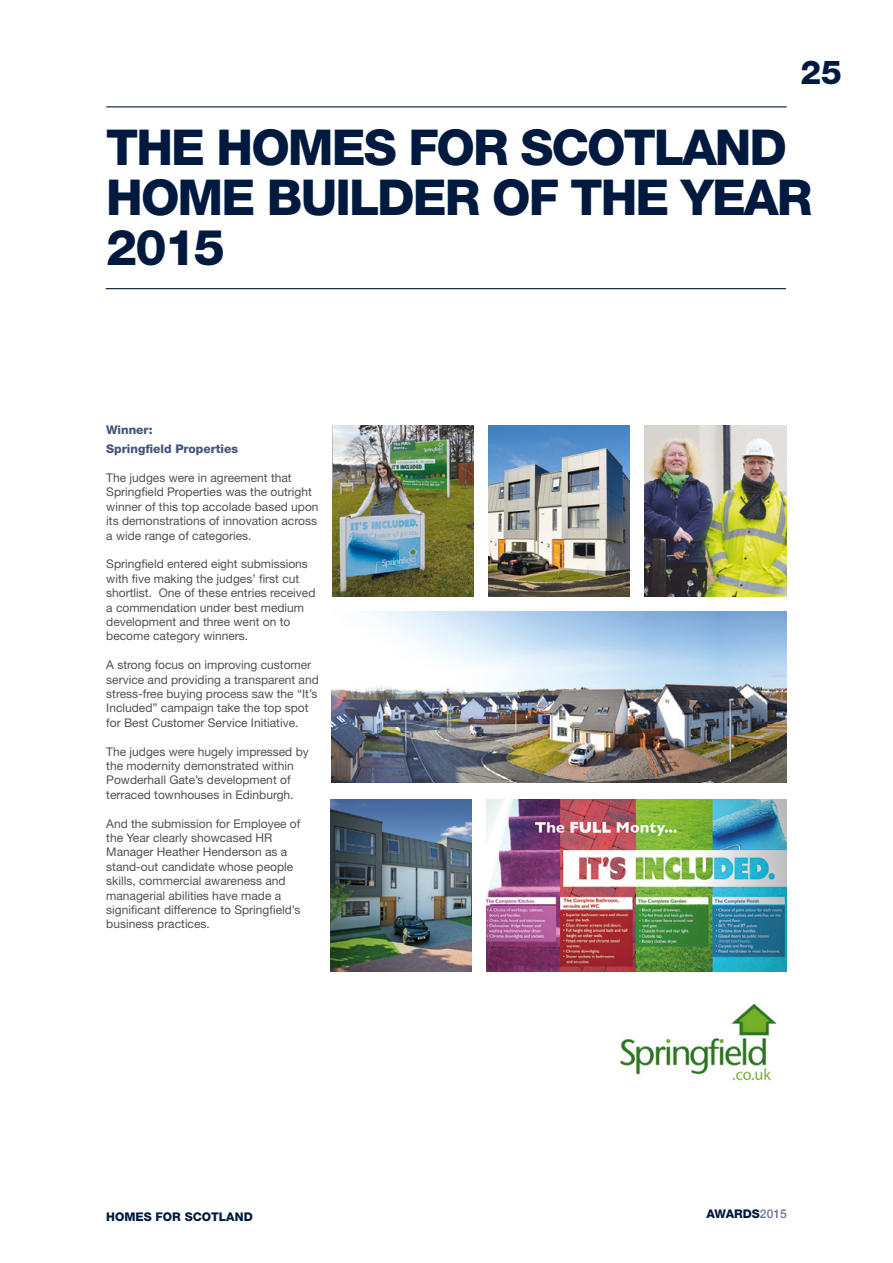
<style>
.page{position:relative;width:893px;height:1263px;background:#fff}
.page>*{position:absolute;margin:0;border:0;box-sizing:border-box;transform-origin:0 0}
.t1{font:800 49.5px/49.5px "Helvetica Neue";letter-spacing:-.04em;color:#001a3f}
.t2{font:800 33px "Helvetica Neue";color:#001a3f}
.t3{font:12px/14.4px "Helvetica Neue";color:#515150}
.t4{font:800 12px/18.6px "Helvetica Neue";color:#43547a}
.t5{font:800 12px "Helvetica Neue";color:#001a3f}
.s1{font-weight:500;color:#687397}
</style>
<div class="page">
<hr style="left:106px;top:106px;width:681px;height:1px;background:#001a3f">
<hr style="left:106px;top:288px;width:680px;height:1px;background:#001a3f">
<img style="left:619px;top:1004px;width:158px;height:77px">
<img style="left:331px;top:612px;width:455px;height:171px">
<img style="left:488px;top:425px;width:142px;height:171px">
<img style="left:645px;top:425px;width:141px;height:171px">
<img style="left:332px;top:425px;width:141px;height:171px">
<img style="left:486px;top:800px;width:300px;height:171px">
<img style="left:330px;top:800px;width:141px;height:171px">
<h2 class="t2" style="left:800px;top:52px;width:43px">25</h2>
<h1 class="t1" style="left:106px;top:123px;width:708px">THE HOMES FOR SCOTLAND<br>HOME BUILDER OF THE YEAR<br>2015</h1>
<p class="t4" style="left:106px;top:421px;width:133px">Winner:<br>Springfield Properties</p>
<p class="t3" style="left:106px;top:470px;width:214px">The judges were in agreement that Springfield Properties was the outright winner of this top accolade based upon its demonstrations of innovation across a wide range of categories.</p>
<p class="t3" style="left:106px;top:557px;width:211px">Springfield entered eight submissions with five making the judges’ first cut shortlist. One of these entries received a commendation under best medium development and three went on to become category winners.</p>
<p class="t3" style="left:106px;top:657px;width:214px">A strong focus on improving customer service and providing a transparent and stress-free buying process saw the “It’s Included” campaign take the top spot for Best Customer Service Initiative.</p>
<p class="t3" style="left:106px;top:744px;width:204px">The judges were hugely impressed by the modernity demonstrated within Powderhall Gate’s development of terraced townhouses in Edinburgh.</p>
<p class="t3" style="left:106px;top:816px;width:196px">And the submission for Employee of the Year clearly showcased HR<br>Manager Heather Henderson as a stand-out candidate whose people skills, commercial awareness and managerial abilities have made a significant difference to Springfield’s business practices.</p>
<p class="t5" style="left:106px;top:1210px;width:148px">HOMES FOR SCOTLAND</p>
<p class="t5" style="left:706px;top:1206px;width:82px">AWARDS<span class="s1">2015</span></p>
</div>
